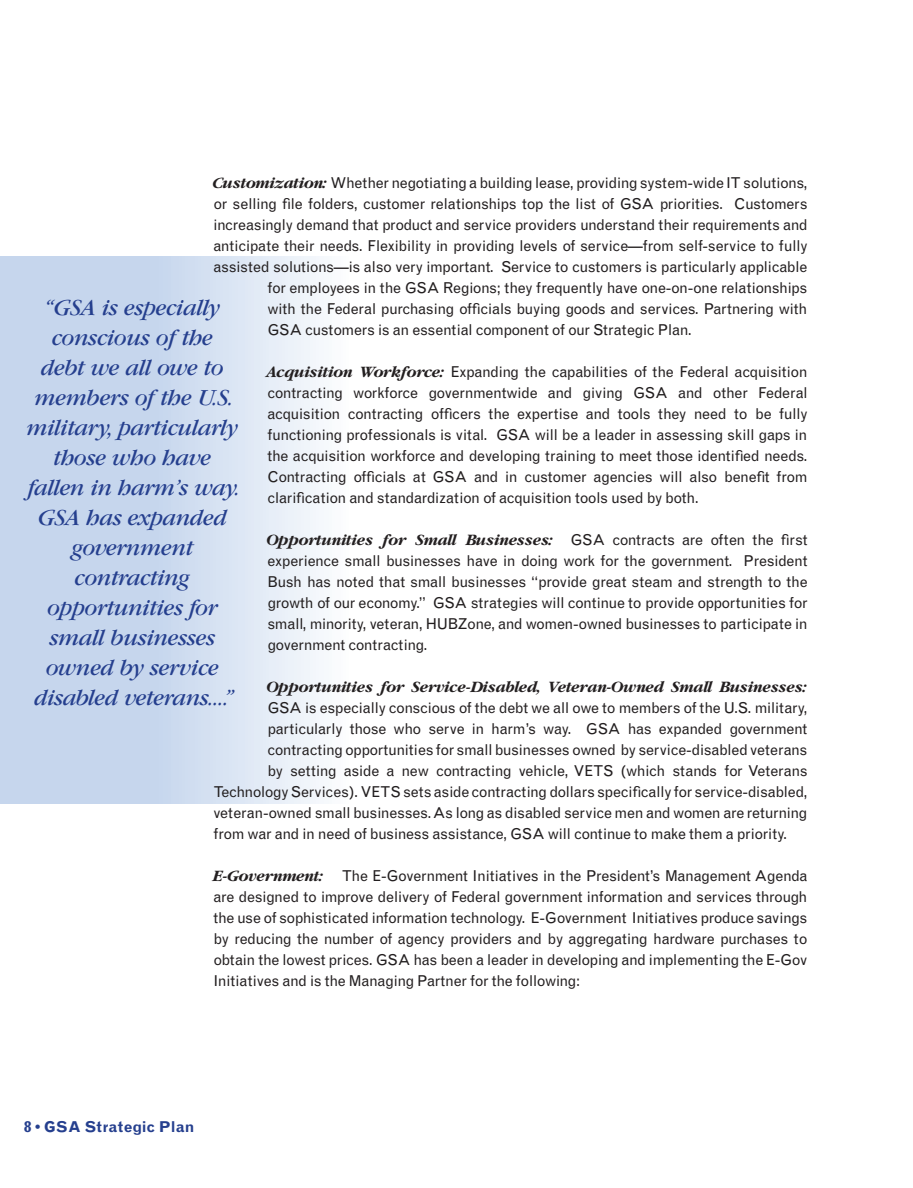
<style>
.page{position:relative;width:913px;height:1188px;background:#fff}
.page>*{position:absolute;margin:0;border:0;box-sizing:border-box;transform-origin:0 0}
.t1{font:italic 24px/30px "Garamond";letter-spacing:-.02em;color:#253f8e;text-align:center}
.t2{font:italic 700 16.5px "Garamond";letter-spacing:-.02em;color:#231f20}
.t3{font:15px/21px "Grotesque";letter-spacing:-.02em;color:#231f20;text-align:justify}
.t4{font:700 15px "Grotesque";color:#253f8e}
.s1{font-family:"Garamond";font-weight:700;font-style:italic;font-size:16.5px}
.s2{font-family:"Grotesque";font-weight:400;font-style:normal;font-size:15px}
</style>
<div class="page">
<div style="left:0;top:256px;width:369px;height:547px;background:linear-gradient(to right,#b7cbe8,#f7fafd)"></div>
<p class="t3" style="left:213px;top:174px;width:596px"><span class="s1">Customization:</span> Whether negotiating a building lease, providing system-wide IT solutions, or selling file folders, customer relationships top the list of GSA priorities. Customers increasingly demand that product and service providers understand their requirements and anticipate their needs. Flexibility in providing levels of service—from self-service to fully assisted solutions—is also very important. Service to customers is particularly applicable</p>
<p class="t3" style="left:267px;top:279px;width:541px">for employees in the GSA Regions; they frequently have one-on-one relationships with the Federal purchasing officials buying goods and services. Partnering with GSA customers is an essential component of our Strategic Plan.</p>
<p class="t3" style="left:267px;top:363px;width:542px"><span class="s1">Acquisition Workforce:</span> Expanding the capabilities of the Federal acquisition contracting workforce governmentwide and giving GSA and other Federal acquisition contracting officers the expertise and tools they need to be fully functioning professionals is vital. GSA will be a leader in assessing skill gaps in the acquisition workforce and developing training to meet those identified needs.<br>Contracting officials at GSA and in customer agencies will also benefit from clarification and standardization of acquisition tools used by both.</p>
<p class="t2" style="left:267px;top:534px;width:542px">Opportunities for Small Businesses: <span class="s2">GSA contracts are often the first</span></p>
<p class="t3" style="left:267px;top:552px;width:542px">experience small businesses have in doing work for the government. President Bush has noted that small businesses “provide great steam and strength to the growth of our economy.” GSA strategies will continue to provide opportunities for small, minority, veteran, HUBZone, and women-owned businesses to participate in government contracting.</p>
<p class="t2" style="left:267px;top:681px;width:542px">Opportunities for Service-Disabled, Veteran-Owned Small Businesses:</p>
<p class="t3" style="left:267px;top:699px;width:542px">GSA is especially conscious of the debt we all owe to members of the U.S. military, particularly those who serve in harm’s way. GSA has expanded government contracting opportunities for small businesses owned by service-disabled veterans by setting aside a new contracting vehicle, VETS (which stands for Veterans</p>
<p class="t3" style="left:213px;top:783px;width:595px">Technology Services). VETS sets aside contracting dollars specifically for service-disabled, veteran-owned small businesses. As long as disabled service men and women are returning from war and in need of business assistance, GSA will continue to make them a priority.</p>
<p class="t3" style="left:213px;top:867px;width:595px"><span class="s1">E-Government:</span> The E-Government Initiatives in the President’s Management Agenda are designed to improve delivery of Federal government information and services through the use of sophisticated information technology. E-Government Initiatives produce savings by reducing the number of agency providers and by aggregating hardware purchases to obtain the lowest prices. GSA has been a leader in developing and implementing the E-Gov Initiatives and is the Managing Partner for the following:</p>
<p class="t1" style="left:26px;top:295px;width:215px">“GSA is especially conscious of the<br>debt we all owe to members of the U.S. military, particularly those who have fallen in harm’s way.<br>GSA has expanded government contracting opportunities for small businesses owned by service disabled veterans....”</p>
<p class="t4" style="left:24px;top:1121px;width:172px">8 • GSA Strategic Plan</p>
</div>
